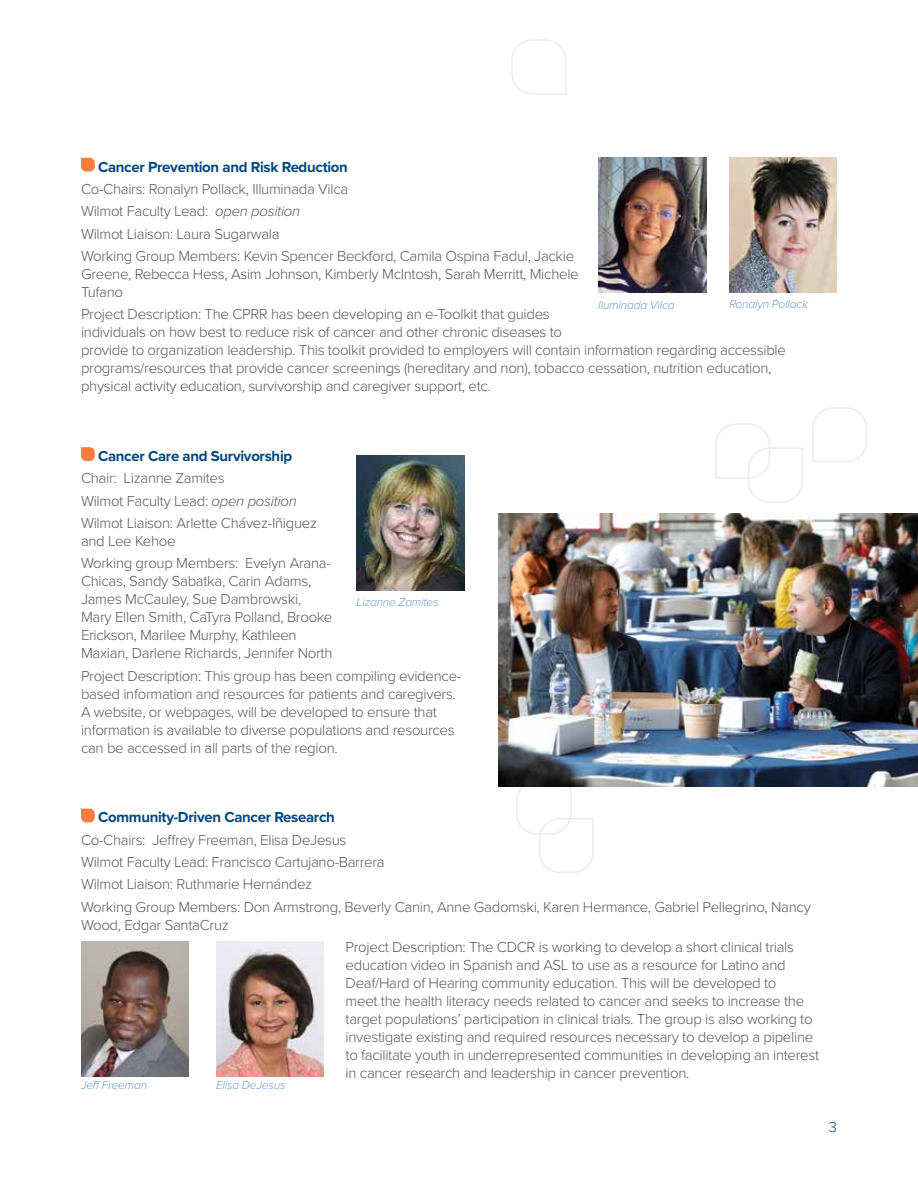
<style>
.page{position:relative;width:918px;height:1188px;background:#fff}
.page>*{position:absolute;margin:0;border:0;box-sizing:border-box;transform-origin:0 0}
.t1{font:300 15px/18px "Proxima Nova";letter-spacing:-.02em;color:#58595b}
.t2{font:700 15px "Proxima Nova";letter-spacing:-.02em;color:#00467f}
.t3{font:300 15px "Proxima Nova";color:#00467f}
.t4{font:italic 300 12px "Proxima Nova";letter-spacing:-.02em;color:#6b9dd0}
.s1{font-style:italic}
</style>
<div class="page">
<svg style="left:81px;top:158px;width:14px;height:14px"></svg>
<svg style="left:81px;top:447px;width:14px;height:14px"></svg>
<svg style="left:81px;top:809px;width:14px;height:13px"></svg>
<img style="left:598px;top:158px;width:108px;height:135px">
<img style="left:729px;top:158px;width:108px;height:135px">
<img style="left:216px;top:941px;width:108px;height:135px">
<img style="left:81px;top:941px;width:108px;height:135px">
<svg style="left:511px;top:39px;width:55px;height:56px"></svg>
<svg style="left:812px;top:407px;width:55px;height:55px"></svg>
<svg style="left:516px;top:787px;width:78px;height:86px"></svg>
<svg style="left:715px;top:423px;width:88px;height:80px"></svg>
<img style="left:356px;top:456px;width:108px;height:135px">
<img style="left:499px;top:514px;width:419px;height:273px">
<p class="t2" style="left:98px;top:155px;width:251px">Cancer Prevention and Risk Reduction</p>
<p class="t1" style="left:81px;top:177px;width:495px;line-height:22.4px">Co-Chairs: Ronalyn Pollack, Illuminada Vilca<br>Wilmot Faculty Lead: <span class="s1">open position<br></span>Wilmot Liaison: Laura Sugarwala<br>Working Group Members: Kevin Spencer Beckford, Camila Ospina Fadul, Jackie</p>
<p class="t1" style="left:81px;top:264px;width:499px">Greene, Rebecca Hess, Asim Johnson, Kimberly McIntosh, Sarah Merritt, Michele<br>Tufano</p>
<p class="t1" style="left:81px;top:304px;width:707px">Project Description: The CPRR has been developing an e-Toolkit that guides<br>individuals on how best to reduce risk of cancer and other chronic diseases to<br>provide to organization leadership. This toolkit provided to employers will contain information regarding accessible programs/resources that provide cancer screenings (hereditary and non), tobacco cessation, nutrition education, physical activity education, survivorship and caregiver support, etc.</p>
<p class="t4" style="left:598px;top:296px;width:78px">Iluminada Vilca</p>
<p class="t4" style="left:729px;top:295px;width:81px">Ronalyn Pollack</p>
<p class="t2" style="left:98px;top:445px;width:196px">Cancer Care and Survivorship</p>
<p class="t1" style="left:81px;top:466px;width:238px;line-height:22.4px">Chair: Lizanne Zamites<br>Wilmot Faculty Lead: <span class="s1">open position<br></span>Wilmot Liaison: Arlette Chávez-Iñiguez</p>
<p class="t1" style="left:81px;top:529px;width:251px;line-height:22.4px">and Lee Kehoe<br>Working group Members: Evelyn Arana-</p>
<p class="t1" style="left:81px;top:571px;width:253px">Chicas, Sandy Sabatka, Carin Adams, James McCauley, Sue Dambrowski, Mary Ellen Smith, CaTyra Polland, Brooke Erickson, Marilee Murphy, Kathleen Maxian, Darlene Richards, Jennifer North</p>
<p class="t1" style="left:81px;top:666px;width:382px">Project Description: This group has been compiling evidence&shy;based information and resources for patients and caregivers.<br>A website, or webpages, will be developed to ensure that information is available to diverse populations and resources can be accessed in all parts of the region.</p>
<p class="t4" style="left:356px;top:593px;width:84px">Lizanne Zamites</p>
<p class="t2" style="left:98px;top:806px;width:238px">Community-Driven Cancer Research</p>
<p class="t1" style="left:81px;top:828px;width:731px;line-height:22.4px">Co-Chairs: Jeffrey Freeman, Elisa DeJesus<br>Wilmot Faculty Lead: Francisco Cartujano-Barrera<br>Wilmot Liaison: Ruthmarie Hernández<br>Working Group Members: Don Armstrong, Beverly Canin, Anne Gadomski, Karen Hermance, Gabriel Pellegrino, Nancy</p>
<p class="t1" style="left:81px;top:915px;width:149px">Wood, Edgar SantaCruz</p>
<p class="t1" style="left:346px;top:937px;width:475px">Project Description: The CDCR is working to develop a short clinical trials education video in Spanish and ASL to use as a resource for Latino and Deaf/Hard of Hearing community education. This will be developed to<br>meet the health literacy needs related to cancer and seeks to increase the target populations’ participation in clinical trials. The group is also working to investigate existing and required resources necessary to develop a pipeline to facilitate youth in underrepresented communities in developing an interest in cancer research and leadership in cancer prevention.</p>
<p class="t4" style="left:81px;top:1076px;width:68px">Jeff Freeman</p>
<p class="t4" style="left:216px;top:1076px;width:71px">Elisa DeJesus</p>
<p class="t3" style="left:829px;top:1116px;width:10px">3</p>
</div>
